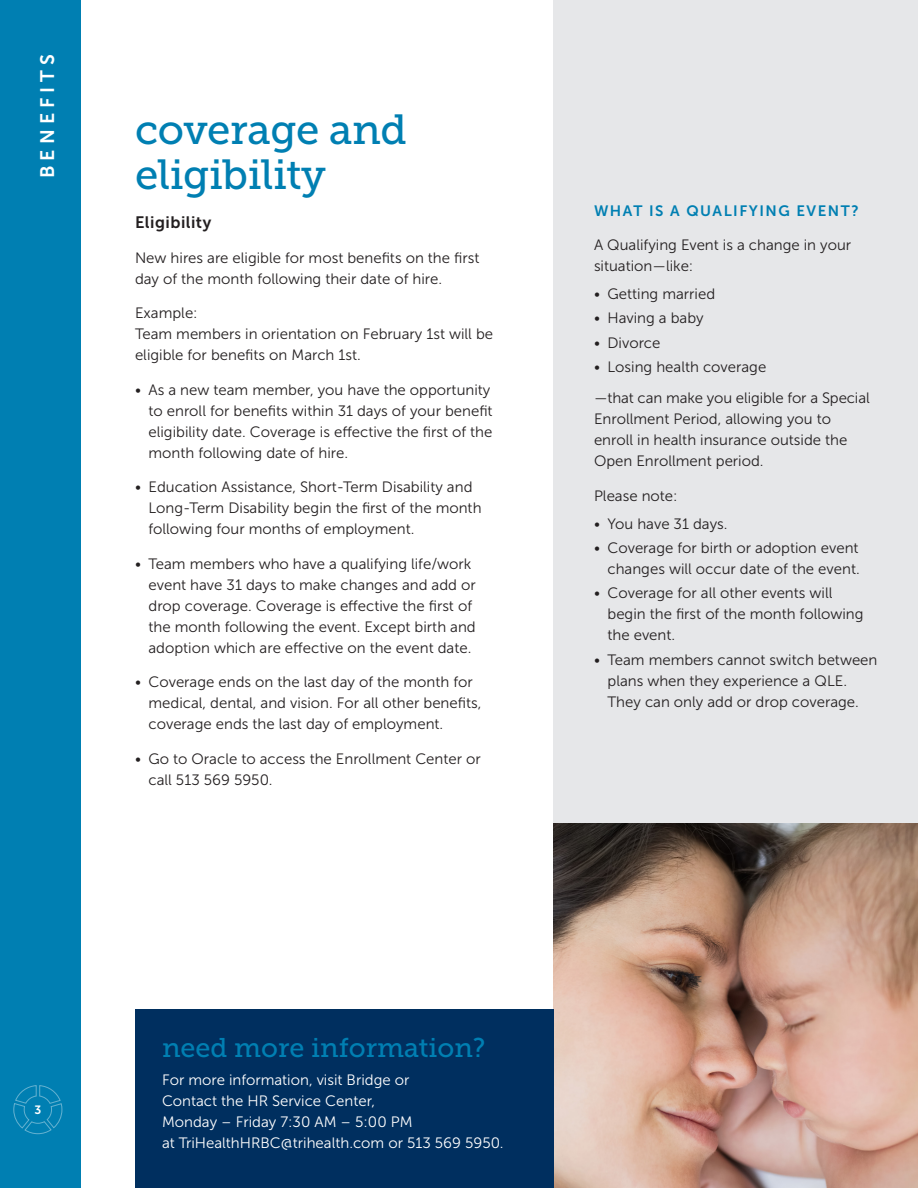
<style>
.page{position:relative;width:918px;height:1188px;background:#fff}
.page>*{position:absolute;margin:0;border:0;box-sizing:border-box;transform-origin:0 0}
.t1{font:42px/45px "Museo Slab 500";letter-spacing:-.01em;color:#007fb2}
.Info_18_30{font:27px "Museo Slab 500";color:#007fb2}
.t2{font:19.5px "Museo Sans 700";letter-spacing:.26em;color:#fff}
.Subhead_12_14{font:16.5px "Museo Sans 700";letter-spacing:.03em;color:#231f20}
.Body_10_14{font:15px/21px "Museo Sans 300";color:#231f20}
.Body_10_14-2{font:15px/21px "Museo Sans 300";color:#fff}
.Caps_Subhead_10_14{font:15px "Museo Sans 700";letter-spacing:.1em;color:#007fb2}
.t3{font:12px "Museo Sans 700";color:#fff}
</style>
<div class="page">
<div style="left:0;top:0;width:81px;height:1188px;background:#007fb2"></div>
<svg style="left:13px;top:1085px;width:50px;height:49px"></svg>
<div style="left:554px;top:0;width:364px;height:1188px;background:#e6e7e9"></div>
<img style="left:554px;top:824px;width:364px;height:364px">
<div style="left:135px;top:1010px;width:419px;height:178px;background:#002f5f"></div>
<p class="t2" style="left:36px;top:178px;width:126px;rotate:-90deg">BENEFITS</p>
<h1 class="t1" style="left:135px;top:107px;width:274px">coverage and eligibility</h1>
<p class="Subhead_12_14" style="left:135px;top:213px;width:78px">Eligibility</p>
<p class="Body_10_14" style="left:135px;top:247px;width:346px">New hires are eligible for most benefits on the first day of the month following their date of hire.</p>
<p class="Body_10_14" style="left:135px;top:303px;width:360px">Example:<br>Team members in orientation on February 1st will be eligible for benefits on March 1st.</p>
<p class="Body_10_14" style="left:148px;top:379px;width:346px;text-indent:-14px">• As a new team member, you have the opportunity to enroll for benefits within 31 days of your benefit eligibility date. Coverage is effective the first of the month following date of hire.</p>
<p class="Body_10_14" style="left:148px;top:477px;width:335px;text-indent:-14px">• Education Assistance, Short-Term Disability and<br>Long-Term Disability begin the first of the month following four months of employment.</p>
<p class="Body_10_14" style="left:148px;top:553px;width:329px;text-indent:-14px">• Team members who have a qualifying life/work event have 31 days to make changes and add or drop coverage. Coverage is effective the first of the month following the event. Except birth and adoption which are effective on the event date.</p>
<p class="Body_10_14" style="left:148px;top:672px;width:334px;text-indent:-14px">• Coverage ends on the last day of the month for medical, dental, and vision. For all other benefits, coverage ends the last day of employment.</p>
<p class="Body_10_14" style="left:148px;top:748px;width:334px;text-indent:-14px">• Go to Oracle to access the Enrollment Center or call 513 569 5950.</p>
<p class="Caps_Subhead_10_14" style="left:594px;top:202px;width:266px">WHAT IS A QUALIFYING EVENT?</p>
<p class="Body_10_14" style="left:594px;top:235px;width:259px">A Qualifying Event is a change in your situation—like:</p>
<p class="Body_10_14" style="left:594px;top:284px;width:123px">• Getting married</p>
<p class="Body_10_14" style="left:594px;top:308px;width:111px">• Having a baby</p>
<p class="Body_10_14" style="left:594px;top:332px;width:68px">• Divorce</p>
<p class="Body_10_14" style="left:594px;top:357px;width:174px">• Losing health coverage</p>
<p class="Body_10_14" style="left:594px;top:388px;width:277px">—that can make you eligible for a Special Enrollment Period, allowing you to enroll in health insurance outside the Open Enrollment period.</p>
<p class="Body_10_14" style="left:594px;top:485px;width:85px">Please note:</p>
<p class="Body_10_14" style="left:594px;top:513px;width:135px">• You have 31 days.</p>
<p class="Body_10_14" style="left:594px;top:537px;width:267px;text-align:right">• Coverage for birth or adoption event changes will occur date of the event.</p>
<p class="Body_10_14" style="left:608px;top:583px;width:258px;text-indent:-14px">• Coverage for all other events will begin the first of the month following the event.</p>
<p class="Body_10_14" style="left:608px;top:649px;width:271px;text-indent:-14px">• Team members cannot switch between plans when they experience a QLE.<br>They can only add or drop coverage.</p>
<p class="t3" style="left:35px;top:1103px;width:8px">3</p>
<p class="Info_18_30" style="left:162px;top:1032px;width:325px">need more information?</p>
<p class="Body_10_14-2" style="left:162px;top:1069px;width:343px">For more information, visit Bridge or<br>Contact the HR Service Center,<br>Monday – Friday 7:30 AM – 5:00 PM<br>at TriHealthHRBC@trihealth.com or 513 569 5950.</p>
</div>
